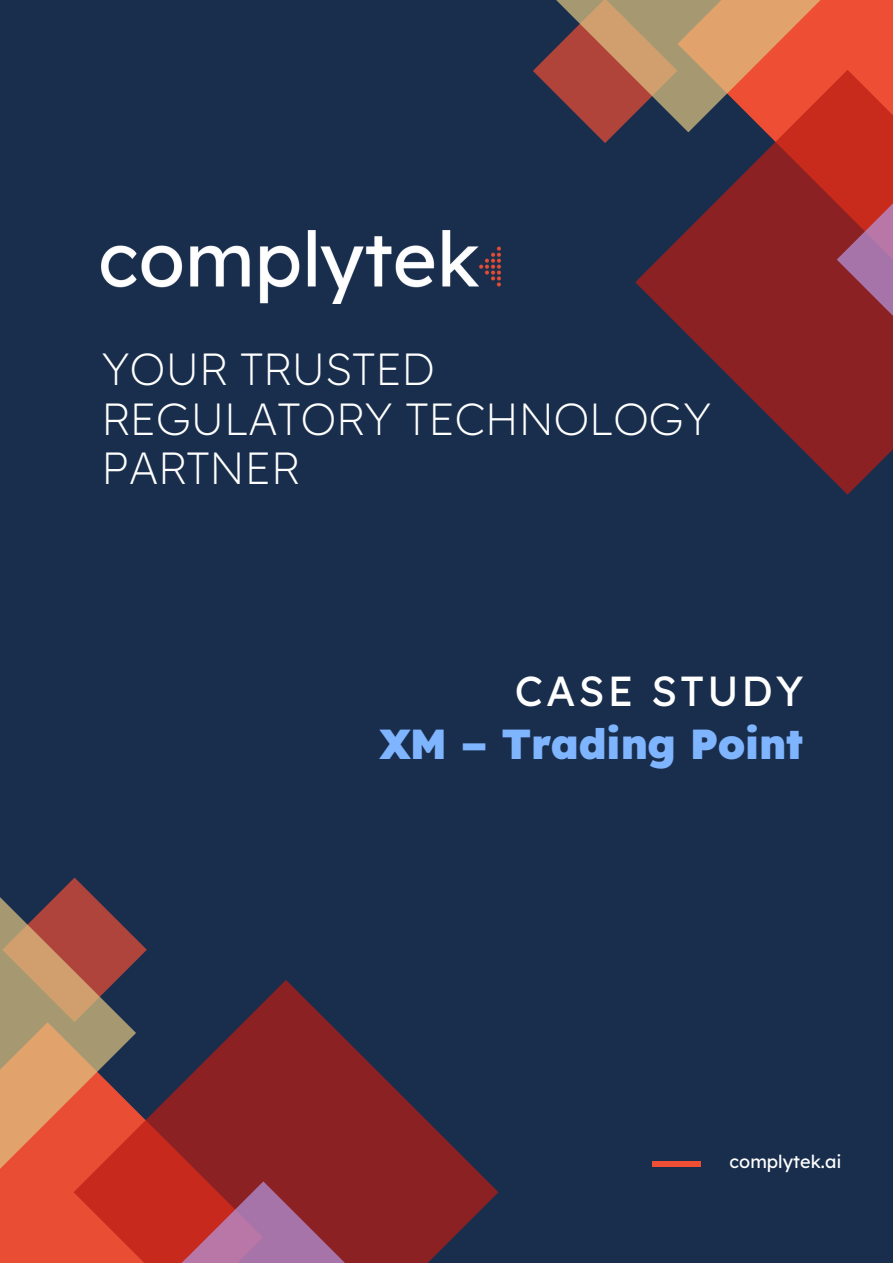
<style>
.page{position:relative;width:893px;height:1264px;background:#fff}
.page>*{position:absolute;margin:0;border:0;box-sizing:border-box;transform-origin:0 0}
.t1{font:200 45px/49.5px "Lexend";color:#fff}
.t2{font:900 42px "Lexend";letter-spacing:-.015em;color:#7fb4ff}
.t3{font:42px "Lexend";letter-spacing:.07em;color:#fff}
.t4{font:18px "Lexend Deca";color:#fff}
</style>
<div class="page">
<div style="left:0;top:0;width:892px;height:1262px;background:#192e4c"></div>
<div style="left:0;top:1175px;width:73px;height:87px;background:#e94e35"></div>
<svg style="left:0;top:877px;width:147px;height:298px"></svg>
<svg style="left:73px;top:979px;width:425px;height:283px"></svg>
<svg style="left:155px;top:1181px;width:216px;height:81px;background:#a84252"></svg>
<img style="left:102px;top:230px;width:399px;height:73px">
<div style="left:830px;top:0;width:62px;height:70px;background:#ee4e34"></div>
<svg style="left:533px;top:0;width:297px;height:143px"></svg>
<svg style="left:635px;top:70px;width:257px;height:424px"></svg>
<svg style="left:836px;top:152px;width:56px;height:215px;background:#a53842"></svg>
<div style="left:652px;top:1160px;width:48px;height:6px;background:#ee4e34"></div>
<p class="t1" style="left:102px;top:343px;width:335px">YOUR TRUSTED</p>
<p class="t1" style="left:102px;top:393px;width:611px">REGULATORY TECHNOLOGY<br>PARTNER</p>
<p class="t3" style="left:514px;top:663px;width:290px">CASE STUDY</p>
<p class="t2" style="left:380px;top:717px;width:424px">XM – Trading Point</p>
<p class="t4" style="left:729px;top:1149px;width:113px">complytek.ai</p>
</div>
